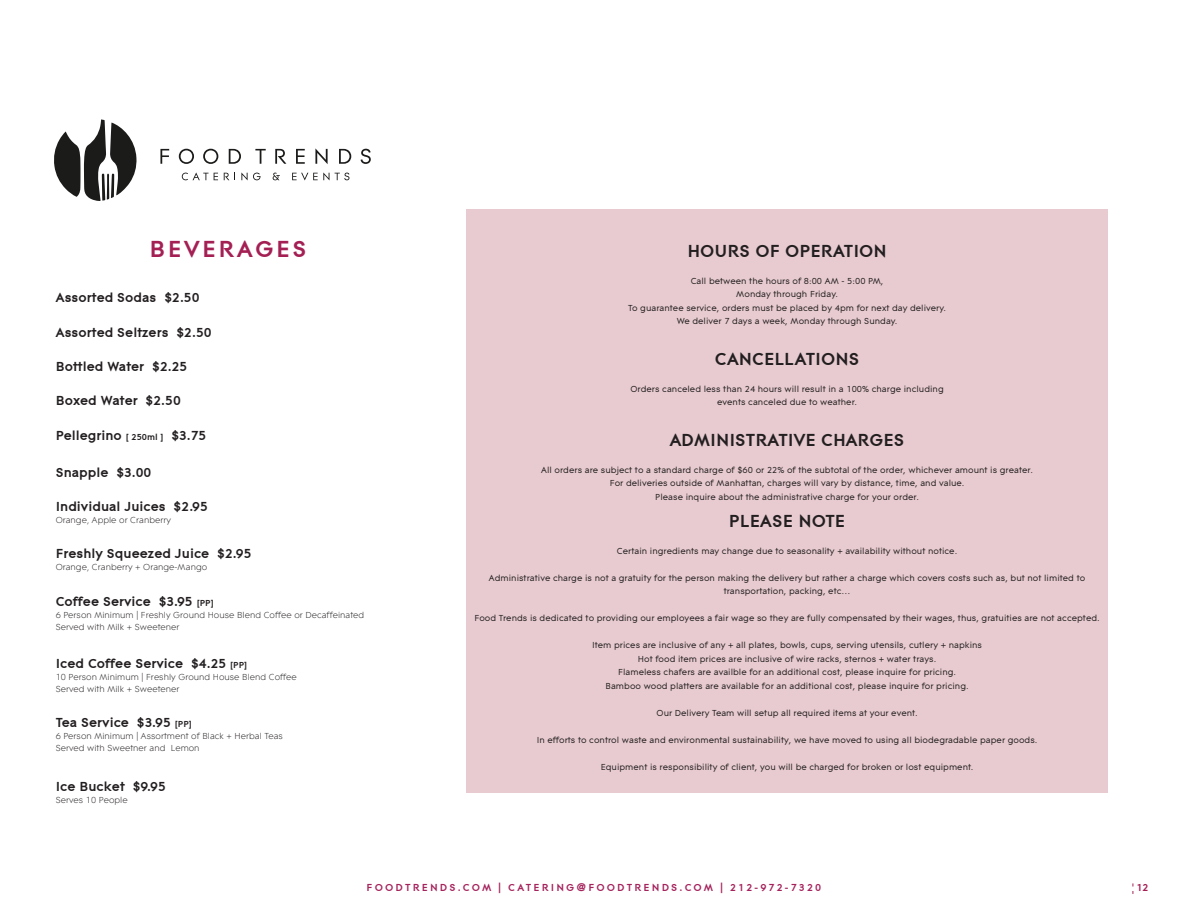
<style>
.page{position:relative;width:1188px;height:918px;background:#fff}
.page>*{position:absolute;margin:0;border:0;box-sizing:border-box;transform-origin:0 0}
.Section_Heading{font:700 24px "Contax Pro 75";letter-spacing:.1em;color:#a42054}
.Section_Insert{font:700 18px "Contax Pro 75";color:#231f20}
.Menu_Item_Title{font:700 13.5px "Contax Pro 75";color:#231f20}
.t1{font:700 10.5px "Contax Pro 75";letter-spacing:.2em;color:#a5235c}
.t2{font:700 10.5px "Contax Pro 75";color:#a42054}
.Section_Insert-2{font:9px/13.5px "Contax Pro 55";color:#231f20;text-align:center}
.Menu_Item_Description{font:300 9px "Contax W01 45";color:#231f20}
.Menu_Item_Title-2{font:300 9px "Contax W01 45";color:#231f20}
.s1{font-size:9px}
</style>
<div class="page">
<svg style="left:54px;top:119px;width:83px;height:82px"></svg>
<svg style="left:160px;top:149px;width:9px;height:15px"></svg>
<svg style="left:179px;top:149px;width:15px;height:15px"></svg>
<svg style="left:203px;top:149px;width:15px;height:15px"></svg>
<svg style="left:229px;top:149px;width:12px;height:15px"></svg>
<svg style="left:255px;top:149px;width:11px;height:15px"></svg>
<svg style="left:275px;top:149px;width:11px;height:15px"></svg>
<svg style="left:296px;top:149px;width:9px;height:15px"></svg>
<svg style="left:315px;top:148px;width:13px;height:16px"></svg>
<svg style="left:339px;top:149px;width:12px;height:15px"></svg>
<svg style="left:361px;top:149px;width:10px;height:15px"></svg>
<svg style="left:182px;top:172px;width:36px;height:8px"></svg>
<svg style="left:224px;top:173px;width:11px;height:7px"></svg>
<svg style="left:241px;top:172px;width:20px;height:8px"></svg>
<svg style="left:273px;top:173px;width:7px;height:7px"></svg>
<svg style="left:292px;top:172px;width:57px;height:8px"></svg>
<div style="left:466px;top:210px;width:642px;height:583px;background:#e7cbd0"></div>
<p class="Section_Heading" style="left:149px;top:233px;width:159px">BEVERAGES</p>
<p class="Menu_Item_Title" style="left:56px;top:289px;width:145px">Assorted Sodas $2.50</p>
<p class="Menu_Item_Title" style="left:56px;top:325px;width:158px">Assorted Seltzers $2.50</p>
<p class="Menu_Item_Title" style="left:56px;top:358px;width:133px">Bottled Water $2.25</p>
<p class="Menu_Item_Title" style="left:56px;top:392px;width:127px">Boxed Water $2.50</p>
<p class="Menu_Item_Title" style="left:56px;top:427px;width:152px">Pellegrino <span class="s1">[ 250ml ]</span> $3.75</p>
<p class="Menu_Item_Title" style="left:56px;top:464px;width:97px">Snapple $3.00</p>
<p class="Menu_Item_Title" style="left:56px;top:498px;width:154px">Individual Juices $2.95</p>
<p class="Menu_Item_Description" style="left:56px;top:515px;width:117px">Orange, Apple or Cranberry</p>
<p class="Menu_Item_Title" style="left:56px;top:545px;width:197px">Freshly Squeezed Juice $2.95</p>
<p class="Menu_Item_Description" style="left:56px;top:561px;width:153px">Orange, Cranberry + Orange-Mango</p>
<p class="Menu_Item_Title" style="left:56px;top:593px;width:160px">Coffee Service $3.95 <span class="s1">[PP]</span></p>
<p class="Menu_Item_Description" style="left:56px;top:609px;width:310px">6 Person Minimum | Freshly Ground House Blend Coffee or Decaffeinated</p>
<p class="Menu_Item_Description" style="left:56px;top:621px;width:125px">Served with Milk + Sweetener</p>
<p class="Menu_Item_Title" style="left:56px;top:655px;width:193px">Iced Coffee Service $4.25 <span class="s1">[PP]</span></p>
<p class="Menu_Item_Title-2" style="left:56px;top:671px;width:243px">10 Person Minimum | Freshly Ground House Blend Coffee</p>
<p class="Menu_Item_Description" style="left:56px;top:683px;width:125px">Served with Milk + Sweetener</p>
<p class="Menu_Item_Title" style="left:56px;top:714px;width:138px">Tea Service $3.95 <span class="s1">[PP]</span></p>
<p class="Menu_Item_Title-2" style="left:56px;top:731px;width:229px">6 Person Minimum | Assortment of Black + Herbal Teas</p>
<p class="Menu_Item_Description" style="left:56px;top:743px;width:145px">Served with Sweetner and Lemon</p>
<p class="Menu_Item_Title" style="left:56px;top:778px;width:112px">Ice Bucket $9.95</p>
<p class="Menu_Item_Description" style="left:56px;top:795px;width:73px">Serves 10 People</p>
<p class="Section_Insert" style="left:687px;top:239px;width:201px">HOURS OF OPERATION</p>
<p class="Section_Insert-2" style="left:691px;top:273px;width:194px">Call between the hours of 8:00 AM - 5:00 PM,</p>
<p class="Section_Insert-2" style="left:736px;top:286px;width:103px">Monday through Friday.</p>
<p class="Section_Insert-2" style="left:628px;top:300px;width:319px">To guarantee service, orders must be placed by 4pm for next day delivery.</p>
<p class="Section_Insert-2" style="left:677px;top:313px;width:222px">We deliver 7 days a week, Monday through Sunday.</p>
<p class="Section_Insert" style="left:715px;top:347px;width:146px">CANCELLATIONS</p>
<p class="Section_Insert-2" style="left:630px;top:381px;width:315px">Orders canceled less than 24 hours will result in a 100% charge including</p>
<p class="Section_Insert-2" style="left:717px;top:394px;width:141px">events canceled due to weather.</p>
<p class="Section_Insert" style="left:670px;top:428px;width:236px">ADMINISTRATIVE CHARGES</p>
<p class="Section_Insert-2" style="left:541px;top:462px;width:493px">All orders are subject to a standard charge of $60 or 22% of the subtotal of the order, whichever amount is greater.</p>
<p class="Section_Insert-2" style="left:610px;top:475px;width:356px">For deliveries outside of Manhattan, charges will vary by distance, time, and value.</p>
<p class="Section_Insert-2" style="left:655px;top:489px;width:265px">Please inquire about the administrative charge for your order.</p>
<p class="Section_Insert" style="left:729px;top:509px;width:118px">PLEASE NOTE</p>
<p class="Section_Insert-2" style="left:617px;top:543px;width:342px">Certain ingredients may change due to seasonality + availability without notice.</p>
<p class="Section_Insert-2" style="left:489px;top:570px;width:598px">Administrative charge is not a gratuity for the person making the delivery but rather a charge which covers costs such as, but not limited to transportation, packing, etc…</p>
<p class="Section_Insert-2" style="left:474px;top:610px;width:627px">Food Trends is dedicated to providing our employees a fair wage so they are fully compensated by their wages, thus, gratuities are not accepted.</p>
<p class="Section_Insert-2" style="left:592px;top:637px;width:392px">Item prices are inclusive of any + all plates, bowls, cups, serving utensils, cutlery + napkins</p>
<p class="Section_Insert-2" style="left:638px;top:651px;width:300px">Hot food item prices are inclusive of wire racks, sternos + water trays.</p>
<p class="Section_Insert-2" style="left:618px;top:664px;width:340px">Flameless chafers are availble for an additional cost, please inquire for pricing.</p>
<p class="Section_Insert-2" style="left:606px;top:678px;width:365px">Bamboo wood platters are available for an additional cost, please inquire for pricing.</p>
<p class="Section_Insert-2" style="left:657px;top:705px;width:263px">Our Delivery Team will setup all required items at your event.</p>
<p class="Section_Insert-2" style="left:537px;top:732px;width:502px">In efforts to control waste and environmental sustainability, we have moved to using all biodegradable paper goods.</p>
<p class="Section_Insert-2" style="left:601px;top:759px;width:374px">Equipment is responsibility of client, you will be charged for broken or lost equipment.</p>
<p class="t1" style="left:367px;top:881px;width:456px">FOODTRENDS.COM | CATERING@FOODTRENDS.COM | 212-972-7320</p>
<p class="t2" style="left:1137px;top:881px;width:14px">12</p>
</div>
